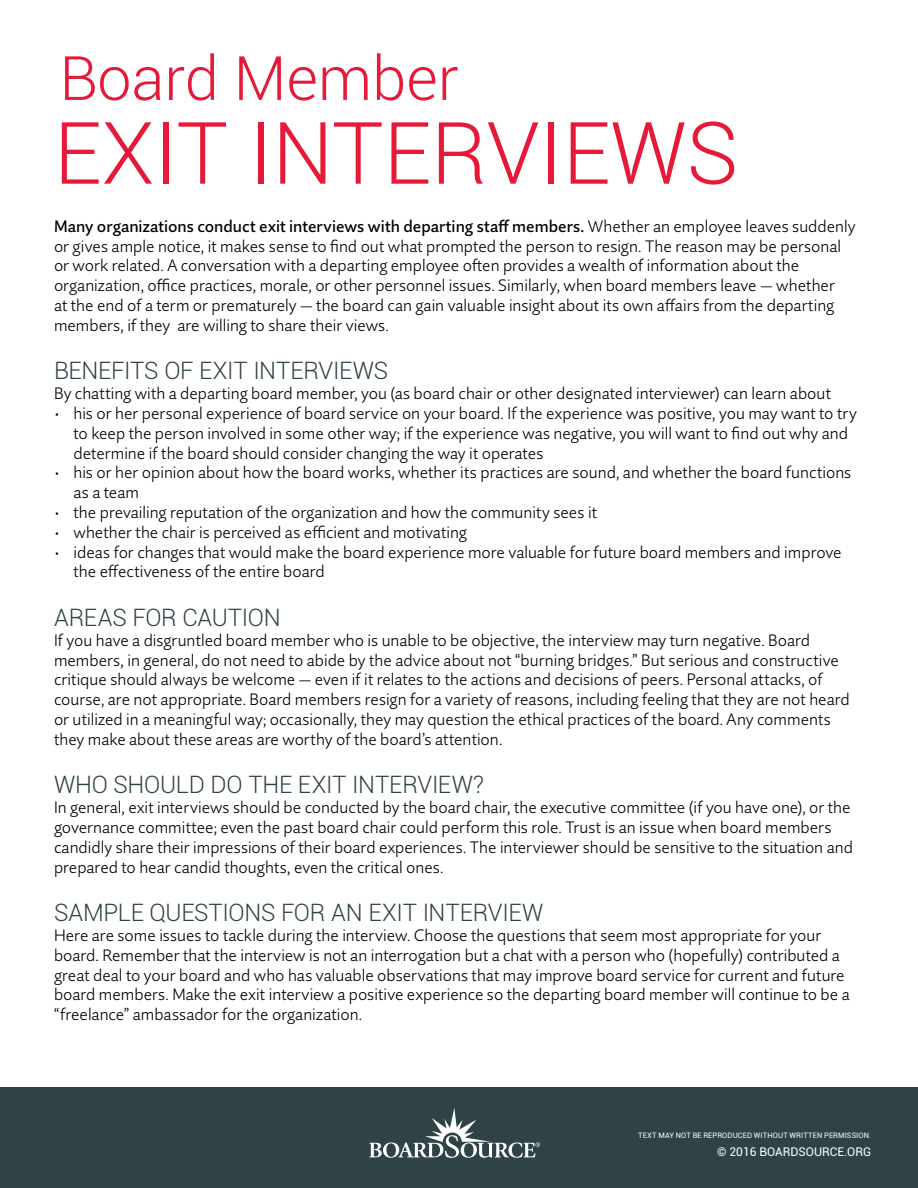
<style>
.page{position:relative;width:918px;height:1188px;background:#fff}
.page>*{position:absolute;margin:0;border:0;box-sizing:border-box;transform-origin:0 0}
.t1{font:300 86.25px "Roboto";color:#e71939}
.t2{font:300 61.2px "Roboto";color:#e71939}
.t3{font:300 24px "Roboto";letter-spacing:-.01em;color:#2f4246}
.t4{font:300 16.5px/19.8px "Quire Sans Pro";color:#000}
.t5{font:12px "Roboto";color:#fff}
.t6{font:7.5px "Roboto";letter-spacing:.015em;color:#fff}
.s1{font-weight:500}
</style>
<div class="page">
<div style="left:0;top:1087px;width:918px;height:101px;background:#2f4246"></div>
<svg style="left:369px;top:1108px;width:171px;height:50px"></svg>
<h2 class="t2" style="left:60px;top:36px;width:401px">Board Member</h2>
<h1 class="t1" style="left:54px;top:93px;width:686px">EXIT INTERVIEWS</h1>
<p class="t4" style="left:54px;top:216px;width:803px"><span class="s1">Many organizations conduct exit interviews with departing staff members.</span> Whether an employee leaves suddenly or gives ample notice, it makes sense to find out what prompted the person to resign. The reason may be personal or work related. A conversation with a departing employee often provides a wealth of information about the organization, office practices, morale, or other personnel issues. Similarly, when board members leave — whether<br>at the end of a term or prematurely — the board can gain valuable insight about its own affairs from the departing members, if they are willing to share their views.</p>
<h3 class="t3" style="left:54px;top:354px;width:336px">BENEFITS OF EXIT INTERVIEWS</h3>
<p class="t4" style="left:54px;top:383px;width:778px">By chatting with a departing board member, you (as board chair or other designated interviewer) can learn about</p>
<p class="t4" style="left:74px;top:403px;width:785px;text-indent:-20px">• his or her personal experience of board service on your board. If the experience was positive, you may want to try to keep the person involved in some other way; if the experience was negative, you will want to find out why and determine if the board should consider changing the way it operates</p>
<p class="t4" style="left:74px;top:462px;width:779px;text-indent:-20px">• his or her opinion about how the board works, whether its practices are sound, and whether the board functions as a team</p>
<p class="t4" style="left:54px;top:502px;width:545px">• the prevailing reputation of the organization and how the community sees it</p>
<p class="t4" style="left:54px;top:522px;width:415px">• whether the chair is perceived as efficient and motivating</p>
<p class="t4" style="left:74px;top:542px;width:770px;text-indent:-20px">• ideas for changes that would make the board experience more valuable for future board members and improve the effectiveness of the entire board</p>
<h3 class="t3" style="left:54px;top:601px;width:228px">AREAS FOR CAUTION</h3>
<p class="t4" style="left:54px;top:630px;width:797px">If you have a disgruntled board member who is unable to be objective, the interview may turn negative. Board members, in general, do not need to abide by the advice about not “burning bridges.” But serious and constructive critique should always be welcome — even if it relates to the actions and decisions of peers. Personal attacks, of course, are not appropriate. Board members resign for a variety of reasons, including feeling that they are not heard or utilized in a meaningful way; occasionally, they may question the ethical practices of the board. Any comments they make about these areas are worthy of the board’s attention.</p>
<h3 class="t3" style="left:54px;top:768px;width:432px">WHO SHOULD DO THE EXIT INTERVIEW?</h3>
<p class="t4" style="left:54px;top:797px;width:800px">In general, exit interviews should be conducted by the board chair, the executive committee (if you have one), or the governance committee; even the past board chair could perform this role. Trust is an issue when board members candidly share their impressions of their board experiences. The interviewer should be sensitive to the situation and prepared to hear candid thoughts, even the critical ones.</p>
<h3 class="t3" style="left:54px;top:896px;width:491px">SAMPLE QUESTIONS FOR AN EXIT INTERVIEW</h3>
<p class="t4" style="left:54px;top:925px;width:797px">Here are some issues to tackle during the interview. Choose the questions that seem most appropriate for your board. Remember that the interview is not an interrogation but a chat with a person who (hopefully) contributed a great deal to your board and who has valuable observations that may improve board service for current and future board members. Make the exit interview a positive experience so the departing board member will continue to be a “freelance” ambassador for the organization.</p>
<p class="t6" style="left:638px;top:1131px;width:235px">TEXT MAY NOT BE REPRODUCED WITHOUT WRITTEN PERMISSION.</p>
<p class="t5" style="left:717px;top:1144px;width:156px">© 2016 BOARDSOURCE.ORG</p>
</div>
